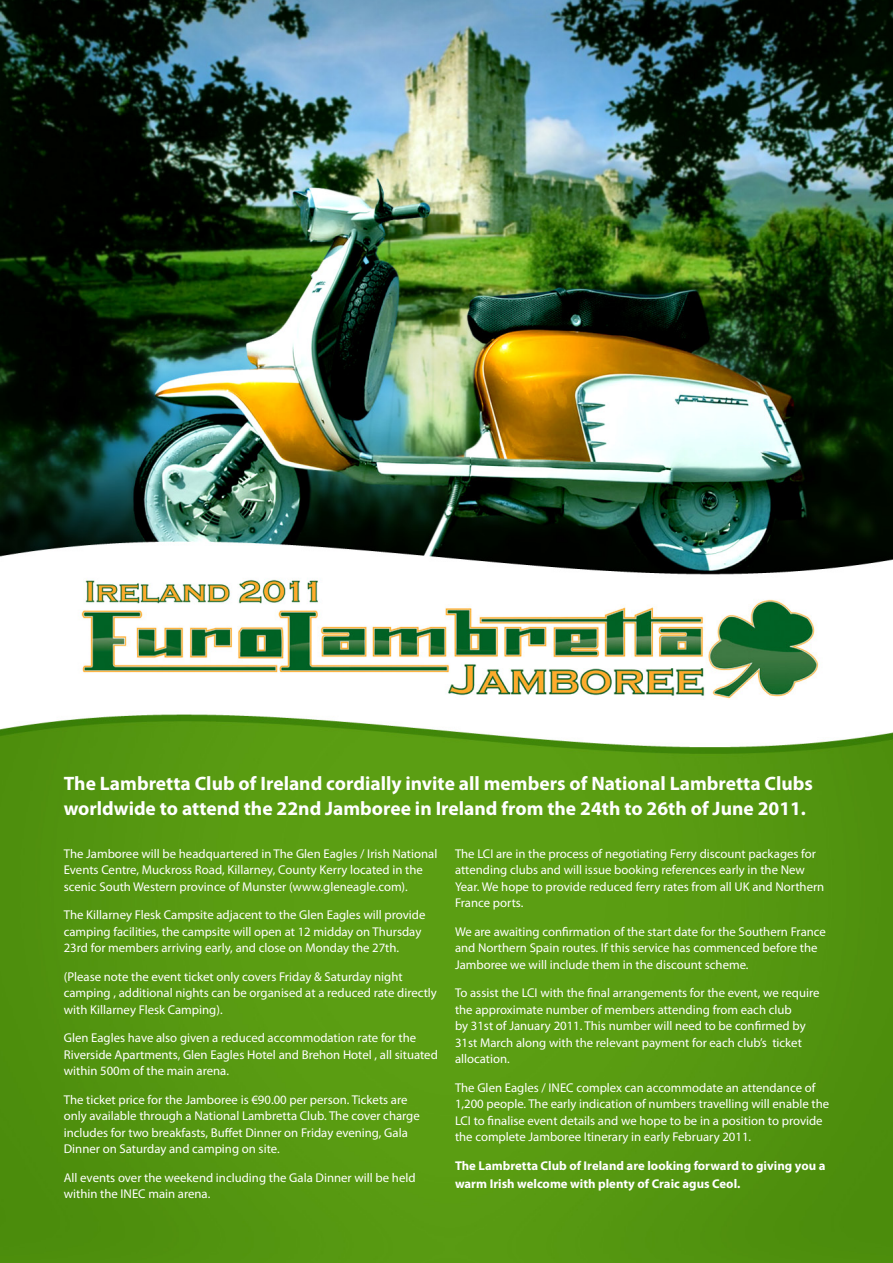
<style>
.page{position:relative;width:893px;height:1263px;background:#fff}
.page>*{position:absolute;margin:0;border:0;box-sizing:border-box;transform-origin:0 0}
.t1{font:700 19.5px/25.5px "Myriad Pro";color:#fff}
.t2{font:12.75px/16.5px "Myriad Pro";color:#fff}
.t3{font:700 12.75px/18px "Myriad Pro";color:#fff}
</style>
<div class="page">
<img style="left:0;top:0;width:893px;height:1263px">
<h1 class="t1" style="left:64px;top:770px;width:751px">The Lambretta Club of Ireland cordially invite all members of National Lambretta Clubs worldwide to attend the 22nd Jamboree in Ireland from the 24th to 26th of June 2011.</h1>
<p class="t2" style="left:64px;top:845px;width:375px">The Jamboree will be headquartered in The Glen Eagles / Irish National<br>Events Centre, Muckross Road, Killarney, County Kerry located in the scenic South Western province of Munster (www.gleneagle.com).</p>
<p class="t2" style="left:64px;top:907px;width:363px">The Killarney Flesk Campsite adjacent to the Glen Eagles will provide camping facilities, the campsite will open at 12 midday on Thursday<br>23rd for members arriving early, and close on Monday the 27th.</p>
<p class="t2" style="left:64px;top:968px;width:375px">(Please note the event ticket only covers Friday &amp; Saturday night camping , additional nights can be organised at a reduced rate directly with Killarney Flesk Camping).</p>
<p class="t2" style="left:64px;top:1030px;width:376px">Glen Eagles have also given a reduced accommodation rate for the<br>Riverside Apartments, Glen Eagles Hotel and Brehon Hotel , all situated within 500m of the main arena.</p>
<p class="t2" style="left:64px;top:1091px;width:358px">The ticket price for the Jamboree is €90.00 per person. Tickets are only available through a National Lambretta Club. The cover charge includes for two breakfasts, Buffet Dinner on Friday evening, Gala Dinner on Saturday and camping on site.</p>
<p class="t2" style="left:64px;top:1169px;width:353px">All events over the weekend including the Gala Dinner will be held within the INEC main arena.</p>
<p class="t2" style="left:455px;top:845px;width:371px">The LCI are in the process of negotiating Ferry discount packages for attending clubs and will issue booking references early in the New Year. We hope to provide reduced ferry rates from all UK and Northern France ports.</p>
<p class="t2" style="left:455px;top:923px;width:372px">We are awaiting confirmation of the start date for the Southern France and Northern Spain routes. If this service has commenced before the<br>Jamboree we will include them in the discount scheme.</p>
<p class="t2" style="left:455px;top:985px;width:366px">To assist the LCI with the final arrangements for the event, we require the approximate number of members attending from each club<br>by 31st of January 2011. This number will need to be confirmed by 31st March along with the relevant payment for each club’s ticket allocation.</p>
<p class="t2" style="left:455px;top:1079px;width:376px">The Glen Eagles / INEC complex can accommodate an attendance of 1,200 people. The early indication of numbers travelling will enable the LCI to finalise event details and we hope to be in a position to provide the complete Jamboree Itinerary in early February 2011.</p>
<p class="t3" style="left:455px;top:1156px;width:372px">The Lambretta Club of Ireland are looking forward to giving you a warm Irish welcome with plenty of Craic agus Ceol.</p>
</div>
